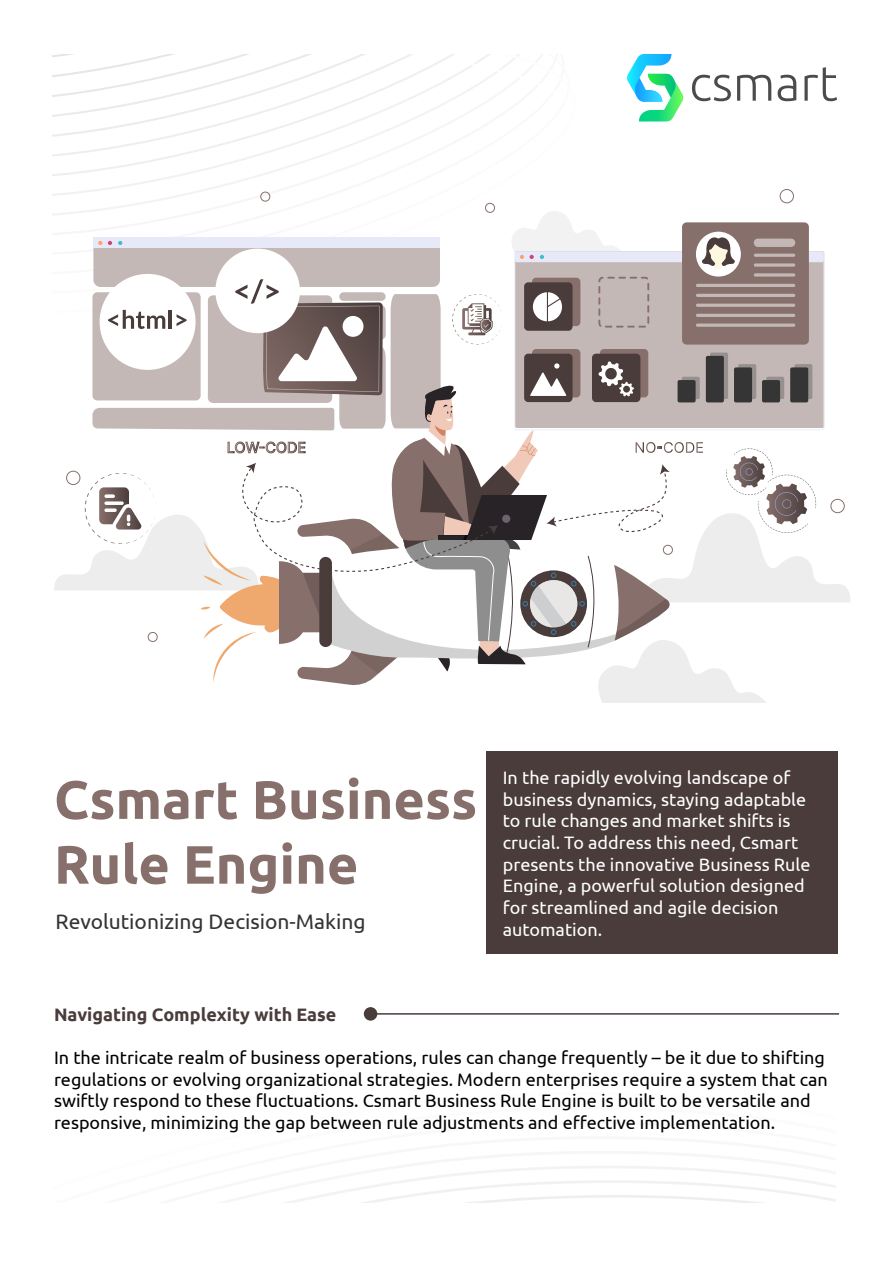
<style>
.page{position:relative;width:893px;height:1263px;background:#fff}
.page>*{position:absolute;margin:0;border:0;box-sizing:border-box;transform-origin:0 0}
.t1{font:700 54px/64.8px "Ubuntu";color:#876f6b}
.t2{font:21px "Ubuntu";color:#333}
.t3{font:18px/21.6px "Ubuntu";color:#000}
.t4{font:18px/21.6px "Ubuntu";color:#fff}
.t5{font:700 18px "Ubuntu";color:#493c3a}
</style>
<div class="page">
<svg style="left:52px;top:122px;width:742px;height:93px"></svg>
<svg style="left:289px;top:1166px;width:547px;height:36px"></svg>
<div style="left:780px;top:189px;width:14px;height:14px;border:1px solid #876f6b;border-radius:50%"></div>
<div style="left:260px;top:192px;width:10px;height:9px;border:1px solid #876f6b;border-radius:50%"></div>
<div style="left:485px;top:203px;width:10px;height:10px;border:1px solid #876f6b;border-radius:50%"></div>
<svg style="left:54px;top:209px;width:796px;height:494px"></svg>
<div style="left:486px;top:752px;width:351px;height:202px;background:#493c3a"></div>
<hr style="left:371px;top:1013px;width:468px;height:2px;background:#493c3a">
<div style="left:364px;top:1007px;width:13px;height:14px;background:#493c3a;border-radius:50%"></div>
<svg style="left:52px;top:54px;width:785px;height:68px"></svg>
<h1 class="t1" style="left:54px;top:766px;width:425px">Csmart Business<br>Rule Engine</h1>
<p class="t2" style="left:56px;top:908px;width:312px">Revolutionizing Decision-Making</p>
<p class="t4" style="left:503px;top:766px;width:309px">In the rapidly evolving landscape of business dynamics, staying adaptable to rule changes and market shifts is crucial. To address this need, Csmart presents the innovative Business Rule Engine, a powerful solution designed for streamlined and agile decision automation.</p>
<p class="t5" style="left:54px;top:1004px;width:284px">Navigating Complexity with Ease</p>
<p class="t3" style="left:54px;top:1046px;width:775px">In the intricate realm of business operations, rules can change frequently – be it due to shifting regulations or evolving organizational strategies. Modern enterprises require a system that can swiftly respond to these fluctuations. Csmart Business Rule Engine is built to be versatile and responsive, minimizing the gap between rule adjustments and effective implementation.</p>
</div>
